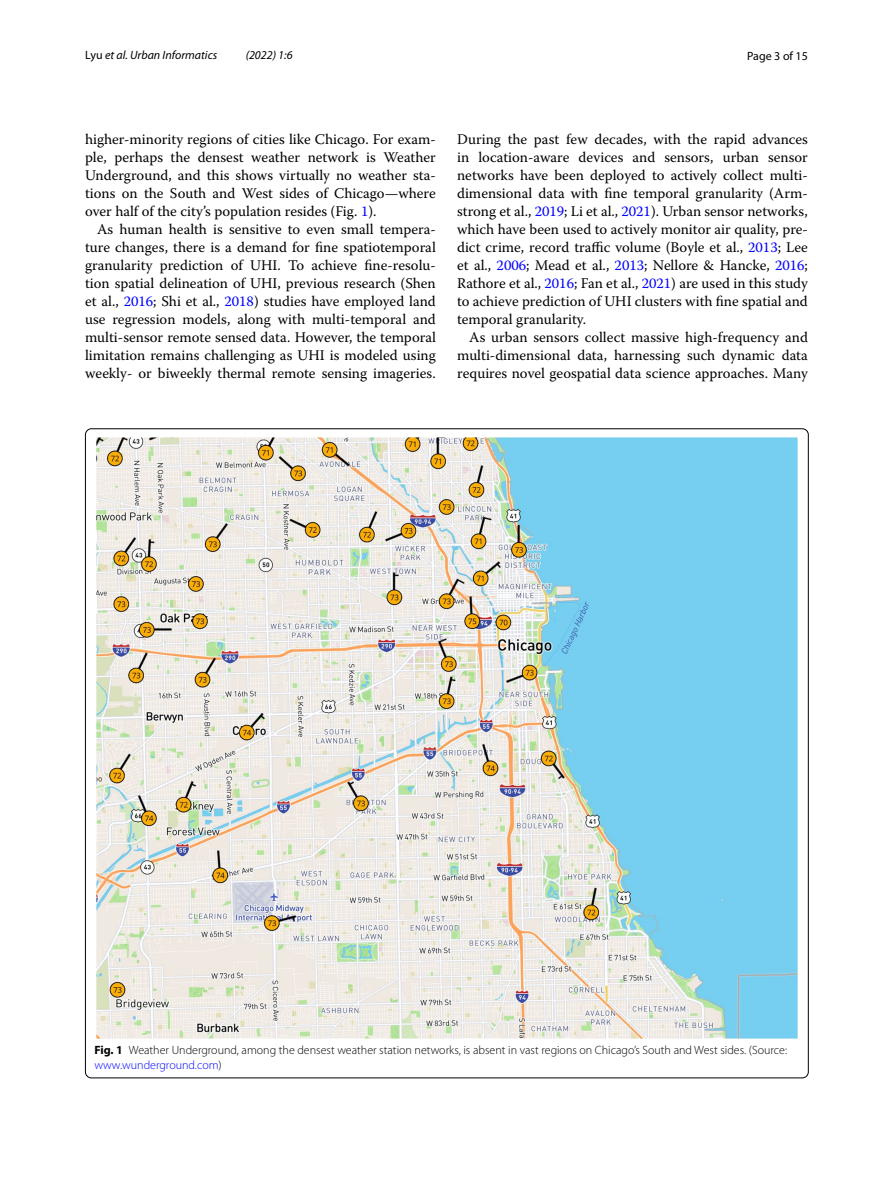
<style>
.page{position:relative;width:893px;height:1187px;background:#fff}
.page>*{position:absolute;margin:0;border:0;box-sizing:border-box;transform-origin:0 0}
.t1{font:14.7px/18px "Warnock Pro";color:#000;text-align:justify}
.t2{font:300 12px/15px "Myriad Pro";color:#000}
.t3{font:italic 12px "Myriad Pro";color:#000}
.t4{font:12px "Myriad Pro";color:#000}
.s1{font-style:normal}
.s2{color:#00f}
.s3{font-weight:700}
</style>
<div class="page">
<img style="left:97px;top:438px;width:700px;height:600px">
<p class="t3" style="left:85px;top:48px;width:134px"><span class="s1">Lyu</span> et al. Urban Informatics</p>
<p class="t3" style="left:246px;top:48px;width:48px">(2022) 1:6</p>
<p class="t4" style="left:747px;top:48px;width:62px">Page 3 of 15</p>
<p class="t1" style="left:85px;top:130px;width:352px">higher-minority regions of cities like Chicago. For exam&shy;ple, perhaps the densest weather network is Weather Underground, and this shows virtually no weather sta&shy;tions on the South and West sides of Chicago—where over half of the city’s population resides (Fig. <span class="s2">1</span>).</p>
<p class="t1" style="left:85px;top:220px;width:352px;text-indent:12px">As human health is sensitive to even small tempera&shy;ture changes, there is a demand for fine spatiotemporal granularity prediction of UHI. To achieve fine-resolu&shy;tion spatial delineation of UHI, previous research (Shen et al., <span class="s2">2016</span>; Shi et al., <span class="s2">2018</span>) studies have employed land use regression models, along with multi-temporal and multi-sensor remote sensed data. However, the temporal limitation remains challenging as UHI is modeled using weekly- or biweekly thermal remote sensing imageries.</p>
<p class="t1" style="left:457px;top:130px;width:352px">During the past few decades, with the rapid advances in location-aware devices and sensors, urban sensor networks have been deployed to actively collect multi&shy;dimensional data with fine temporal granularity (Arm&shy;strong et al., <span class="s2">2019</span>; Li et al., <span class="s2">2021</span>). Urban sensor networks, which have been used to actively monitor air quality, pre&shy;dict crime, record traffic volume (Boyle et al., <span class="s2">2013</span>; Lee et al., <span class="s2">2006</span>; Mead et al., <span class="s2">2013</span>; Nellore &amp; Hancke, <span class="s2">2016</span>; Rathore et al., <span class="s2">2016</span>; Fan et al., <span class="s2">2021</span>) are used in this study to achieve prediction of UHI clusters with fine spatial and temporal granularity.</p>
<p class="t1" style="left:457px;top:328px;width:352px;text-indent:12px">As urban sensors collect massive high-frequency and multi-dimensional data, harnessing such dynamic data requires novel geospatial data science approaches. Many</p>
<p class="t2" style="left:94px;top:1042px;width:694px"><span class="s3">Fig. 1</span> Weather Underground, among the densest weather station networks, is absent in vast regions on Chicago’s South and West sides. (Source: <span class="s2">www.wunderground.com</span>)</p>
</div>
